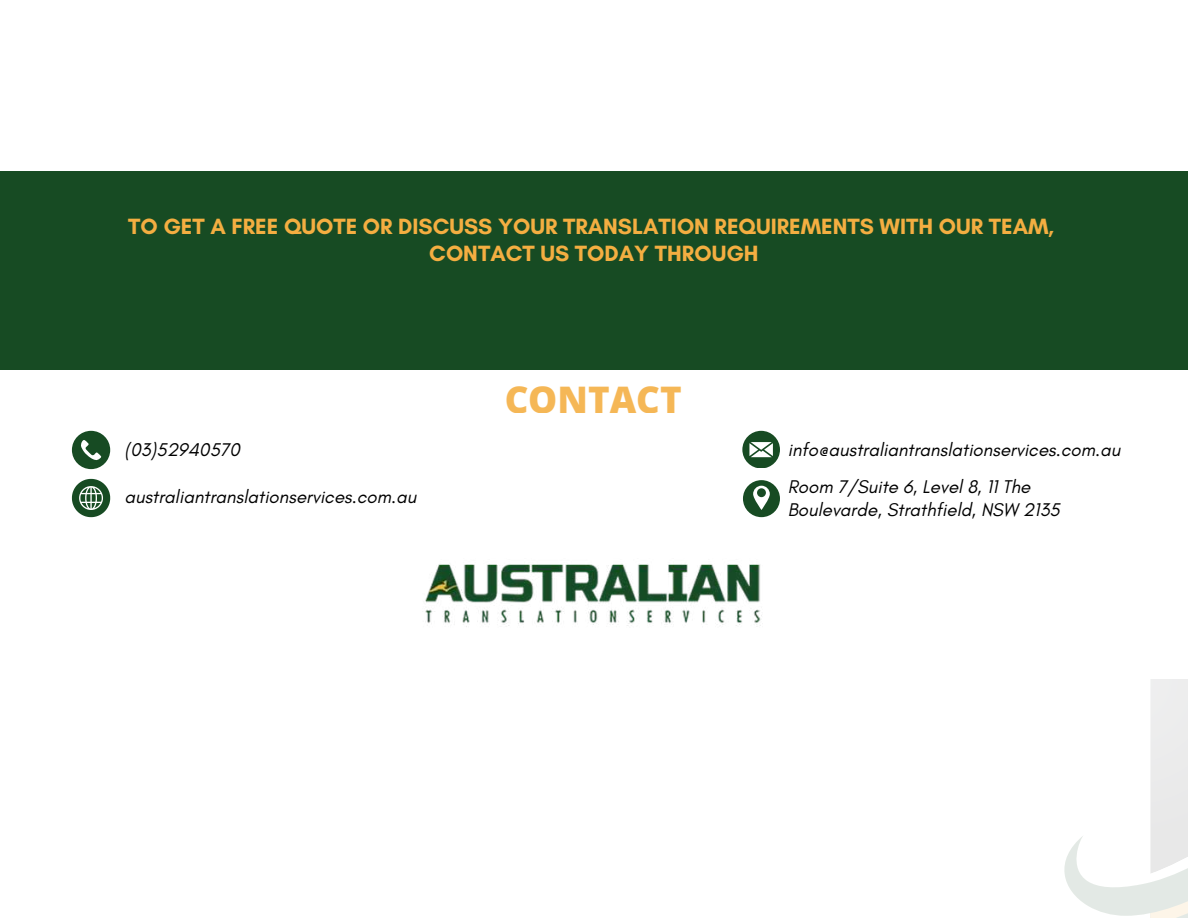
<style>
.page{position:relative;width:1188px;height:918px;background:#fff}
.page>*{position:absolute;margin:0;border:0;box-sizing:border-box;transform-origin:0 0}
.t1{font:800 36.6px "Open Sans";color:#f4ae41}
.t2{font:700 22.5px/27px "Glacial Indifference";color:#f4ae41;text-align:center}
.t3{font:italic 18.75px/36.6px "Glacial Indifference";color:#000}
</style>
<div class="page">
<div style="left:0;top:171px;width:1188px;height:198px;background:#174b23"></div>
<div style="left:1150px;top:679px;width:38px;height:195px;background:#ebebec"></div>
<svg style="left:1064px;top:836px;width:124px;height:82px"></svg>
<img style="left:425px;top:564px;width:337px;height:63px">
<div style="left:72px;top:431px;width:38px;height:38px;background:#174b23;border-radius:50%"></div>
<svg style="left:81px;top:440px;width:20px;height:20px"></svg>
<svg style="left:72px;top:479px;width:38px;height:38px"></svg>
<div style="left:742px;top:431px;width:37px;height:37px;background:#174b23;border-radius:19px"></div>
<svg style="left:749px;top:442px;width:24px;height:15px"></svg>
<svg style="left:743px;top:480px;width:37px;height:37px"></svg>
<p class="t2" style="left:128px;top:213px;width:928px">TO GET A FREE QUOTE OR DISCUSS YOUR TRANSLATION REQUIREMENTS WITH OUR TEAM,<br>CONTACT US TODAY THROUGH</p>
<p class="t3" style="left:125px;top:431px;width:117px">(03)52940570</p>
<p class="t3" style="left:125px;top:478px;width:293px">australiantranslationservices.com.au</p>
<h1 class="t1" style="left:505px;top:374px;width:179px">CONTACT</h1>
<p class="t3" style="left:788px;top:432px;width:334px">info@australiantranslationservices.com.au<br>Room 7/Suite 6, Level 8, 11 The</p>
<p class="t3" style="left:788px;top:491px;width:274px">Boulevarde, Strathfield, NSW 2135</p>
</div>
